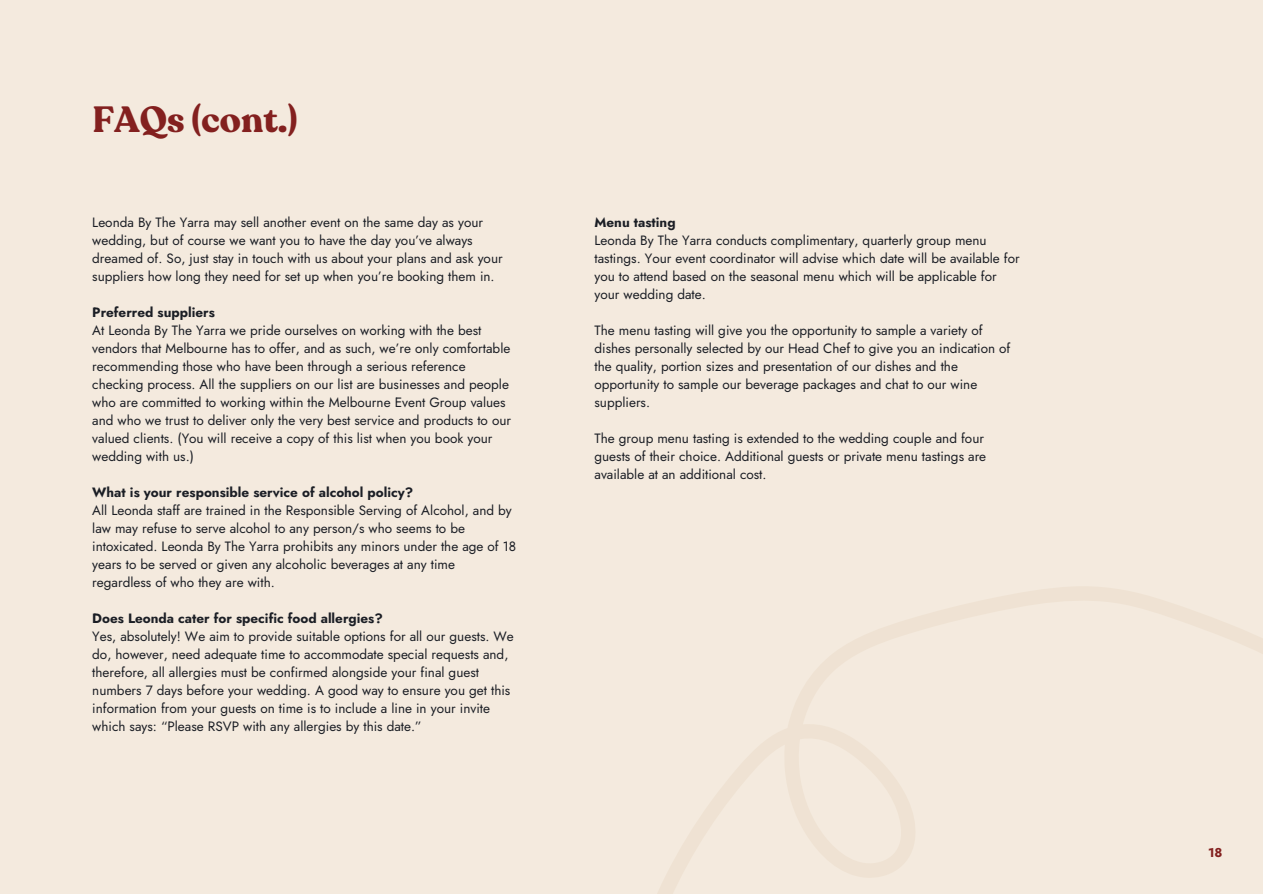
<style>
.page{position:relative;width:1263px;height:894px;background:#fff}
.page>*{position:absolute;margin:0;border:0;box-sizing:border-box;transform-origin:0 0}
.t1{font:700 36px "Recoleta";color:#83201f}
.t2{font:13.5px/18px "Jost";color:#1b1e25}
.t3{font:700 13.5px "Jost";color:#1b1e25}
.t4{font:700 12.75px "Jost";color:#83201f}
</style>
<div class="page">
<div style="left:0;top:0;width:1263px;height:893px;background:#f4eade"></div>
<svg style="left:658px;top:587px;width:605px;height:306px"></svg>
<svg style="left:1200px;top:837px;width:31px;height:31px"></svg>
<h1 class="t1" style="left:92px;top:96px;width:207px">FAQs (cont.)</h1>
<p class="t2" style="left:92px;top:213px;width:412px">Leonda By The Yarra may sell another event on the same day as your wedding, but of course we want you to have the day you’ve always dreamed of. So, just stay in touch with us about your plans and ask your suppliers how long they need for set up when you’re booking them in.</p>
<p class="t3" style="left:92px;top:302px;width:124px">Preferred suppliers</p>
<p class="t2" style="left:92px;top:321px;width:420px">At Leonda By The Yarra we pride ourselves on working with the best vendors that Melbourne has to offer, and as such, we’re only comfortable recommending those who have been through a serious reference checking process. All the suppliers on our list are businesses and people who are committed to working within the Melbourne Event Group values and who we trust to deliver only the very best service and products to our valued clients. (You will receive a copy of this list when you book your wedding with us.)</p>
<p class="t3" style="left:92px;top:482px;width:323px">What is your responsible service of alcohol policy?</p>
<p class="t2" style="left:92px;top:501px;width:425px">All Leonda staff are trained in the Responsible Serving of Alcohol, and by law may refuse to serve alcohol to any person/s who seems to be intoxicated. Leonda By The Yarra prohibits any minors under the age of 18 years to be served or given any alcoholic beverages at any time regardless of who they are with.</p>
<p class="t3" style="left:92px;top:608px;width:292px">Does Leonda cater for specific food allergies?</p>
<p class="t2" style="left:92px;top:627px;width:423px">Yes, absolutely! We aim to provide suitable options for all our guests. We do, however, need adequate time to accommodate special requests and, therefore, all allergies must be confirmed alongside your final guest numbers 7 days before your wedding. A good way to ensure you get this information from your guests on time is to include a line in your invite which says: “Please RSVP with any allergies by this date.”</p>
<p class="t3" style="left:594px;top:212px;width:83px">Menu tasting</p>
<p class="t2" style="left:594px;top:231px;width:427px">Leonda By The Yarra conducts complimentary, quarterly group menu tastings. Your event coordinator will advise which date will be available for you to attend based on the seasonal menu which will be applicable for your wedding date.</p>
<p class="t2" style="left:594px;top:321px;width:417px">The menu tasting will give you the opportunity to sample a variety of dishes personally selected by our Head Chef to give you an indication of the quality, portion sizes and presentation of our dishes and the opportunity to sample our beverage packages and chat to our wine suppliers.</p>
<p class="t2" style="left:594px;top:429px;width:393px">The group menu tasting is extended to the wedding couple and four guests of their choice. Additional guests or private menu tastings are available at an additional cost.</p>
<p class="t4" style="left:1208px;top:843px;width:16px">18</p>
</div>
